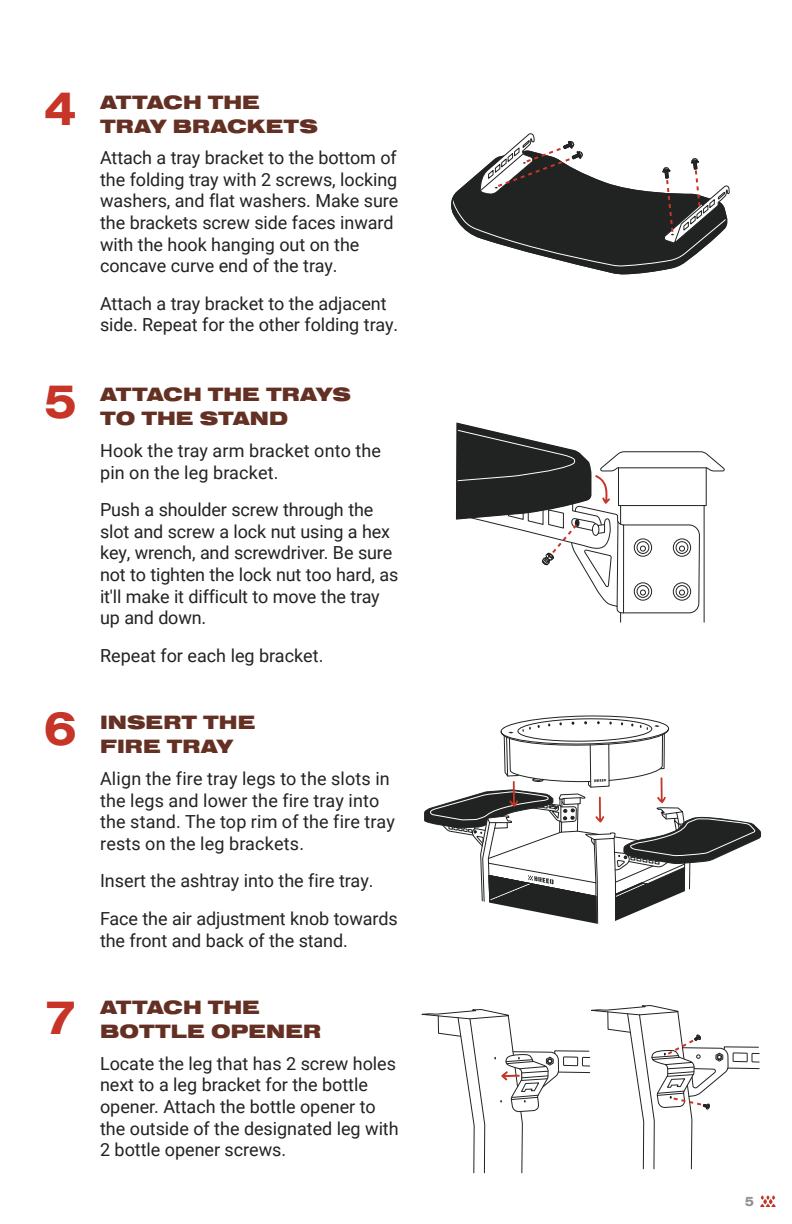
<style>
.page{position:relative;width:792px;height:1224px;background:#fff}
.page>*{position:absolute;margin:0;border:0;box-sizing:border-box;transform-origin:0 0}
.t1{font:700 50px "Nimbus San Ext";color:#c63527}
.t2{font:900 20px/24px "Nimbus San Ext";color:#653024}
.t3{font:18px/21.6px "Roboto";letter-spacing:-.005em;color:#212322}
.t4{font:700 14px "Nimbus San Ext";color:#8e9089}
</style>
<div class="page">
<svg style="left:760px;top:1195px;width:16px;height:12px"></svg>
<svg style="left:451px;top:133px;width:279px;height:142px"></svg>
<svg style="left:455px;top:422px;width:270px;height:200px"></svg>
<svg style="left:421px;top:715px;width:341px;height:459px"></svg>
<h1 class="t1" style="left:44px;top:75px;width:34px">4</h1>
<p class="t2" style="left:100px;top:90px;width:219px">ATTACH THE<br>TRAY BRACKETS</p>
<p class="t3" style="left:100px;top:146px;width:300px">Attach a tray bracket to the bottom of the folding tray with 2 screws, locking washers, and flat washers. Make sure the brackets screw side faces inward with the hook hanging out on the concave curve end of the tray.</p>
<p class="t3" style="left:100px;top:292px;width:300px">Attach a tray bracket to the adjacent side. Repeat for the other folding tray.</p>
<h1 class="t1" style="left:44px;top:367px;width:34px">5</h1>
<p class="t2" style="left:100px;top:383px;width:252px">ATTACH THE TRAYS<br>TO THE STAND</p>
<p class="t3" style="left:100px;top:439px;width:283px">Hook the tray arm bracket onto the pin on the leg bracket.</p>
<p class="t3" style="left:100px;top:498px;width:300px">Push a shoulder screw through the slot and screw a lock nut using a hex key, wrench, and screwdriver. Be sure not to tighten the lock nut too hard, as it'll make it difficult to move the tray up and down.</p>
<p class="t3" style="left:100px;top:644px;width:225px">Repeat for each leg bracket.</p>
<h1 class="t1" style="left:44px;top:695px;width:34px">6</h1>
<p class="t2" style="left:100px;top:711px;width:157px">INSERT THE<br>FIRE TRAY</p>
<p class="t3" style="left:100px;top:767px;width:296px">Align the fire tray legs to the slots in the legs and lower the fire tray into the stand. The top rim of the fire tray rests on the leg brackets.</p>
<p class="t3" style="left:100px;top:861px;width:299px;line-height:37.6px">Insert the ashtray into the fire tray.<br>Face the air adjustment knob towards</p>
<p class="t3" style="left:100px;top:929px;width:249px">the front and back of the stand.</p>
<h1 class="t1" style="left:44px;top:984px;width:34px">7</h1>
<p class="t2" style="left:100px;top:996px;width:222px">ATTACH THE<br>BOTTLE OPENER</p>
<p class="t3" style="left:100px;top:1052px;width:300px">Locate the leg that has 2 screw holes next to a leg bracket for the bottle opener. Attach the bottle opener to the outside of the designated leg with 2 bottle opener screws.</p>
<p class="t4" style="left:745px;top:1192px;width:11px">5</p>
</div>
